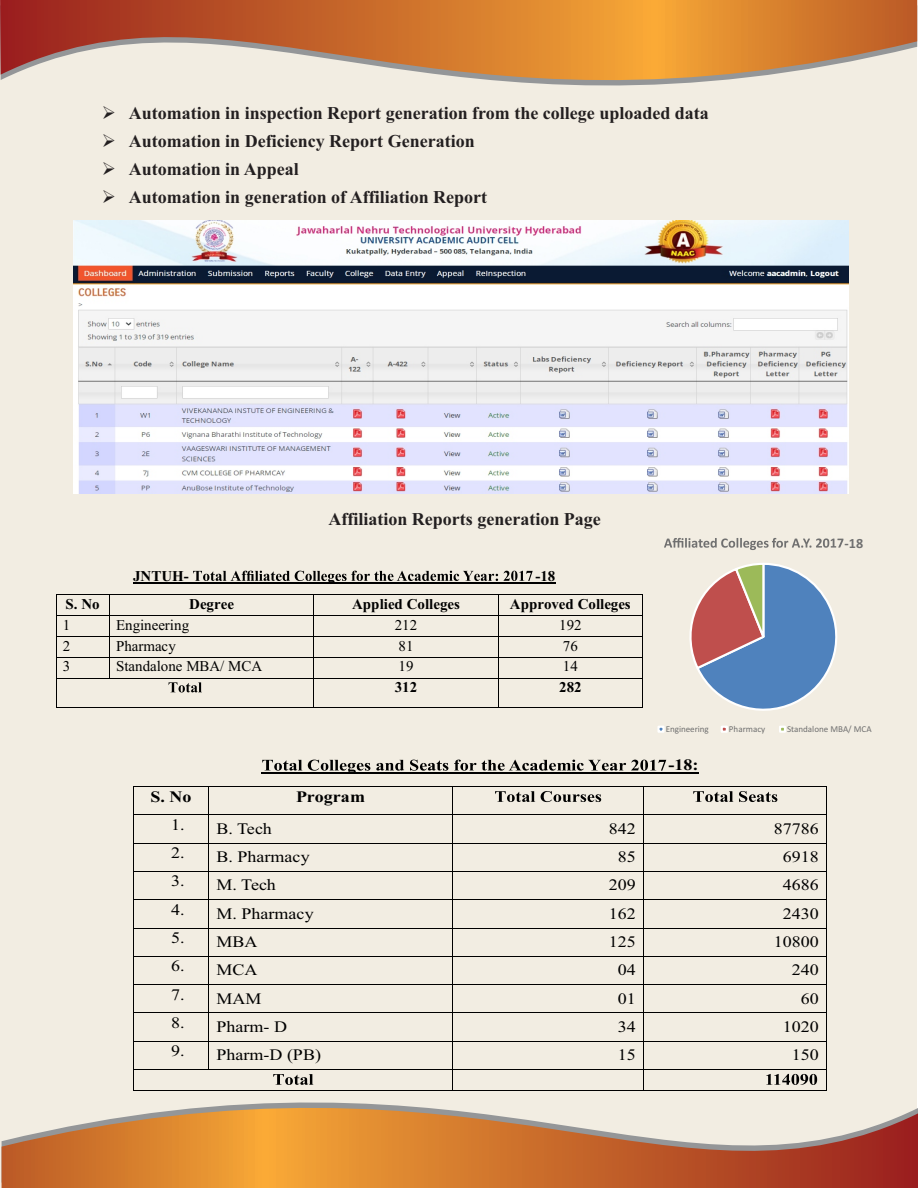
<style>
.page{position:relative;width:918px;height:1188px;background:#fff}
.page>*{position:absolute;margin:0;border:0;box-sizing:border-box;transform-origin:0 0}
.t1{font:700 18px "Times New Roman";color:#231f20}
.t2{font:16.05px "Times New Roman";color:#000;scale:1.12 1}
.t3{font:700 16.05px "Times New Roman";color:#000;scale:1.12 1}
.t4{font:700 15px "Times New Roman";color:#000}
.t5{font:15px "Times New Roman";color:#000}
.t6{font:700 14.1px "Calibri";color:#707070}
.t7{font:9px "Calibri";color:#707070}
</style>
<div class="page">
<div style="left:0;top:0;width:917px;height:1188px;background:#f2ede2"></div>
<svg style="left:0;top:0;width:917px;height:86px"></svg>
<svg style="left:2px;top:1029px;width:916px;height:159px"></svg>
<img style="left:73px;top:221px;width:775px;height:273px">
<svg style="left:193px;top:571px;width:340px;height:11px"></svg>
<hr style="left:133px;top:582px;width:423px;height:2px;background:#000">
<hr style="left:57px;top:595px;width:52px;height:1px;background:#000">
<hr style="left:110px;top:595px;width:204px;height:1px;background:#000">
<hr style="left:314px;top:595px;width:184px;height:1px;background:#000">
<hr style="left:498px;top:595px;width:144px;height:1px;background:#000">
<hr style="left:57px;top:616px;width:52px;height:1px;background:#000">
<hr style="left:110px;top:616px;width:204px;height:1px;background:#000">
<hr style="left:314px;top:616px;width:184px;height:1px;background:#000">
<hr style="left:498px;top:616px;width:144px;height:1px;background:#000">
<hr style="left:57px;top:637px;width:52px;height:1px;background:#000">
<hr style="left:110px;top:637px;width:204px;height:1px;background:#000">
<hr style="left:314px;top:637px;width:184px;height:1px;background:#000">
<hr style="left:498px;top:637px;width:144px;height:1px;background:#000">
<hr style="left:57px;top:657px;width:52px;height:1px;background:#000">
<hr style="left:110px;top:657px;width:204px;height:1px;background:#000">
<hr style="left:314px;top:657px;width:184px;height:1px;background:#000">
<hr style="left:498px;top:657px;width:144px;height:1px;background:#000">
<svg style="left:169px;top:682px;width:33px;height:10px"></svg>
<hr style="left:57px;top:678px;width:52px;height:1px;background:#000">
<svg style="left:109px;top:595px;width:1px;height:84px"></svg>
<hr style="left:110px;top:678px;width:204px;height:1px;background:#000">
<hr style="left:314px;top:678px;width:184px;height:1px;background:#000">
<hr style="left:498px;top:678px;width:144px;height:1px;background:#000">
<svg style="left:56px;top:595px;width:1px;height:113px"></svg>
<hr style="left:57px;top:707px;width:257px;height:1px;background:#000">
<hr style="left:314px;top:707px;width:184px;height:1px;background:#000">
<svg style="left:498px;top:596px;width:1px;height:111px"></svg>
<hr style="left:498px;top:707px;width:144px;height:1px;background:#000">
<svg style="left:642px;top:595px;width:1px;height:113px"></svg>
<svg style="left:689px;top:563px;width:148px;height:148px"></svg>
<svg style="left:664px;top:538px;width:179px;height:12px"></svg>
<div style="left:657px;top:726px;width:8px;height:7px;border:2px solid #fff"></div>
<div style="left:721px;top:726px;width:7px;height:7px;border:2px solid #fff"></div>
<div style="left:779px;top:726px;width:7px;height:7px;border:2px solid #fff"></div>
<svg style="left:262px;top:760px;width:404px;height:12px"></svg>
<hr style="left:262px;top:772px;width:437px;height:2px;background:#000">
<svg style="left:495px;top:791px;width:106px;height:11px"></svg>
<svg style="left:693px;top:791px;width:84px;height:11px"></svg>
<hr style="left:134px;top:786px;width:74px;height:1px;background:#000">
<hr style="left:209px;top:786px;width:243px;height:1px;background:#000">
<hr style="left:453px;top:786px;width:190px;height:1px;background:#000">
<hr style="left:644px;top:786px;width:183px;height:1px;background:#000">
<hr style="left:134px;top:814px;width:74px;height:1px;background:#000">
<hr style="left:209px;top:814px;width:243px;height:1px;background:#000">
<hr style="left:453px;top:814px;width:190px;height:1px;background:#000">
<hr style="left:644px;top:814px;width:183px;height:1px;background:#000">
<hr style="left:134px;top:843px;width:74px;height:1px;background:#000">
<hr style="left:209px;top:843px;width:243px;height:1px;background:#000">
<hr style="left:453px;top:843px;width:190px;height:1px;background:#000">
<hr style="left:644px;top:843px;width:183px;height:1px;background:#000">
<hr style="left:134px;top:871px;width:74px;height:1px;background:#000">
<hr style="left:209px;top:871px;width:243px;height:1px;background:#000">
<hr style="left:453px;top:871px;width:190px;height:1px;background:#000">
<hr style="left:644px;top:871px;width:183px;height:1px;background:#000">
<hr style="left:134px;top:899px;width:74px;height:1px;background:#000">
<hr style="left:209px;top:899px;width:243px;height:1px;background:#000">
<hr style="left:453px;top:899px;width:190px;height:1px;background:#000">
<hr style="left:644px;top:899px;width:183px;height:1px;background:#000">
<hr style="left:134px;top:928px;width:74px;height:1px;background:#000">
<hr style="left:209px;top:928px;width:243px;height:1px;background:#000">
<hr style="left:453px;top:928px;width:190px;height:1px;background:#000">
<hr style="left:644px;top:928px;width:183px;height:1px;background:#000">
<hr style="left:134px;top:956px;width:74px;height:1px;background:#000">
<hr style="left:209px;top:956px;width:243px;height:1px;background:#000">
<hr style="left:453px;top:956px;width:190px;height:1px;background:#000">
<hr style="left:644px;top:956px;width:183px;height:1px;background:#000">
<hr style="left:134px;top:984px;width:74px;height:1px;background:#000">
<hr style="left:209px;top:984px;width:243px;height:1px;background:#000">
<hr style="left:453px;top:984px;width:190px;height:1px;background:#000">
<hr style="left:644px;top:984px;width:183px;height:1px;background:#000">
<hr style="left:134px;top:1013px;width:74px;height:1px;background:#000">
<hr style="left:209px;top:1013px;width:243px;height:1px;background:#000">
<hr style="left:453px;top:1013px;width:190px;height:1px;background:#000">
<hr style="left:644px;top:1013px;width:183px;height:1px;background:#000">
<hr style="left:134px;top:1041px;width:74px;height:1px;background:#000">
<hr style="left:209px;top:1041px;width:243px;height:1px;background:#000">
<hr style="left:453px;top:1041px;width:190px;height:1px;background:#000">
<hr style="left:644px;top:1041px;width:183px;height:1px;background:#000">
<svg style="left:273px;top:1074px;width:40px;height:11px"></svg>
<svg style="left:766px;top:1074px;width:51px;height:11px"></svg>
<hr style="left:134px;top:1069px;width:74px;height:1px;background:#000">
<svg style="left:208px;top:786px;width:1px;height:284px"></svg>
<hr style="left:209px;top:1069px;width:243px;height:1px;background:#000">
<hr style="left:453px;top:1069px;width:190px;height:1px;background:#000">
<hr style="left:644px;top:1069px;width:183px;height:1px;background:#000">
<svg style="left:133px;top:786px;width:1px;height:305px"></svg>
<hr style="left:134px;top:1090px;width:318px;height:1px;background:#000">
<svg style="left:452px;top:786px;width:1px;height:305px"></svg>
<hr style="left:453px;top:1090px;width:190px;height:1px;background:#000">
<svg style="left:643px;top:786px;width:1px;height:305px"></svg>
<hr style="left:644px;top:1090px;width:183px;height:1px;background:#000">
<svg style="left:827px;top:1029px;width:1px;height:62px"></svg>
<p class="t1" style="left:102px;top:106px;width:609px">➢ Automation in inspection Report generation from the college uploaded data</p>
<p class="t1" style="left:102px;top:135px;width:374px">➢ Automation in Deficiency Report Generation</p>
<p class="t1" style="left:102px;top:163px;width:199px">➢ Automation in Appeal</p>
<p class="t1" style="left:102px;top:191px;width:387px">➢ Automation in generation of Affiliation Report</p>
<p class="t1" style="left:328px;top:513px;width:274px">Affiliation Reports generation Page</p>
<p class="t4" style="left:133px;top:571px;width:57px">JNTUH-</p>
<p class="t4" style="left:535px;top:571px;width:22px">-18</p>
<p class="t4" style="left:66px;top:599px;width:36px">S. No</p>
<p class="t4" style="left:189px;top:599px;width:46px">Degree</p>
<p class="t4" style="left:352px;top:599px;width:109px">Applied Colleges</p>
<p class="t4" style="left:510px;top:599px;width:122px">Approved Colleges</p>
<p class="t5" style="left:63px;top:619px;width:9px">1</p>
<p class="t5" style="left:116px;top:619px;width:75px">Engineering</p>
<p class="t5" style="left:395px;top:619px;width:24px">212</p>
<p class="t5" style="left:559px;top:619px;width:24px">192</p>
<p class="t5" style="left:63px;top:640px;width:9px">2</p>
<p class="t5" style="left:116px;top:640px;width:61px">Pharmacy</p>
<p class="t5" style="left:399px;top:640px;width:16px">81</p>
<p class="t5" style="left:563px;top:640px;width:16px">76</p>
<p class="t5" style="left:63px;top:661px;width:9px">3</p>
<p class="t5" style="left:116px;top:661px;width:148px">Standalone MBA/ MCA</p>
<p class="t5" style="left:399px;top:661px;width:16px">19</p>
<p class="t5" style="left:563px;top:661px;width:16px">14</p>
<p class="t4" style="left:395px;top:682px;width:24px">312</p>
<p class="t4" style="left:559px;top:682px;width:24px">282</p>
<p class="t6" style="left:845px;top:537px;width:20px">-18</p>
<p class="t7" style="left:666px;top:725px;width:45px">Engineering</p>
<p class="t7" style="left:729px;top:725px;width:38px">Pharmacy</p>
<p class="t7" style="left:787px;top:725px;width:86px">Standalone MBA/ MCA</p>
<p class="t3" style="left:669px;top:760px;width:28px">-18:</p>
<p class="t3" style="left:151px;top:791px;width:38px">S. No</p>
<p class="t3" style="left:296px;top:791px;width:63px">Program</p>
<p class="t2" style="left:171px;top:823px;width:91px">1. B. Tech</p>
<p class="t2" style="left:609px;top:823px;width:26px">842</p>
<p class="t2" style="left:774px;top:823px;width:42px">87786</p>
<p class="t2" style="left:171px;top:851px;width:125px">2. B. Pharmacy</p>
<p class="t2" style="left:618px;top:851px;width:18px">85</p>
<p class="t2" style="left:783px;top:851px;width:34px">6918</p>
<p class="t2" style="left:171px;top:879px;width:95px">3. M. Tech</p>
<p class="t2" style="left:609px;top:879px;width:26px">209</p>
<p class="t2" style="left:783px;top:879px;width:34px">4686</p>
<p class="t2" style="left:171px;top:908px;width:129px">4. M. Pharmacy</p>
<p class="t2" style="left:609px;top:908px;width:26px">162</p>
<p class="t2" style="left:783px;top:908px;width:34px">2430</p>
<p class="t2" style="left:171px;top:936px;width:79px">5. MBA</p>
<p class="t2" style="left:609px;top:936px;width:26px">125</p>
<p class="t2" style="left:774px;top:936px;width:42px">10800</p>
<p class="t2" style="left:171px;top:964px;width:79px">6. MCA</p>
<p class="t2" style="left:618px;top:964px;width:18px">04</p>
<p class="t2" style="left:792px;top:964px;width:26px">240</p>
<p class="t2" style="left:171px;top:992px;width:82px">7. MAM</p>
<p class="t2" style="left:618px;top:992px;width:18px">01</p>
<p class="t2" style="left:801px;top:992px;width:18px">60</p>
<p class="t2" style="left:171px;top:1021px;width:105px">8. Pharm- D</p>
<p class="t2" style="left:618px;top:1021px;width:18px">34</p>
<p class="t2" style="left:783px;top:1021px;width:34px">1020</p>
<p class="t2" style="left:171px;top:1049px;width:135px">9. Pharm-D (PB)</p>
<p class="t2" style="left:618px;top:1049px;width:18px">15</p>
<p class="t2" style="left:792px;top:1049px;width:26px">150</p>
</div>
